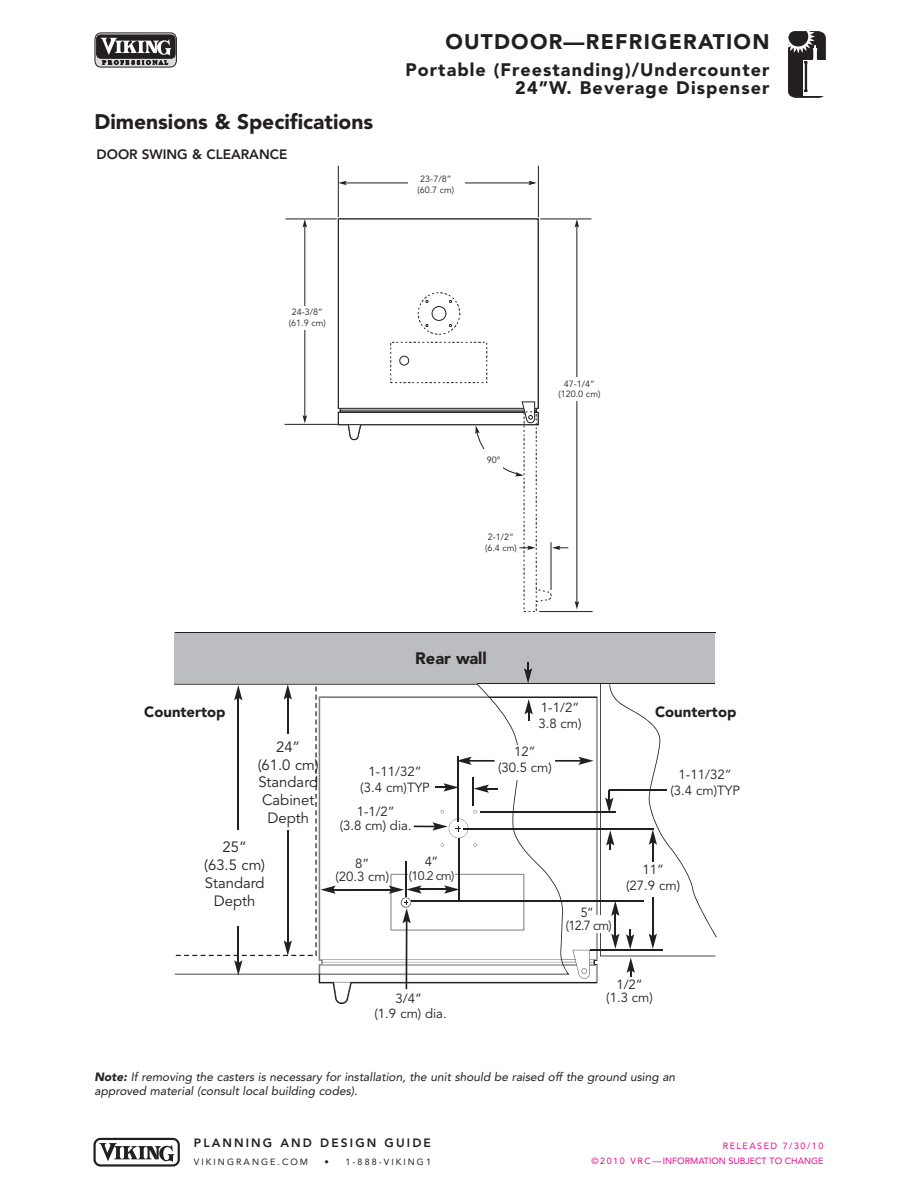
<style>
.page{position:relative;width:918px;height:1188px;background:#fff}
.page>*{position:absolute;margin:0;border:0;box-sizing:border-box;transform-origin:0 0}
.t1{font:900 21px "Avenir";color:#231f20}
.t2{font:900 21px "Avenir";letter-spacing:.06em;color:#231f20}
.t3{font:900 18px/18px "Avenir";letter-spacing:.06em;color:#231f20;text-align:right}
.t4{font:900 16.5px "Avenir";color:#231f20}
.t5{font:14.85px/17.9px "Avenir";color:#231f20;text-align:center}
.t6{font:900 14.85px "Avenir";color:#231f20}
.t7{font:800 13.5px "Avenir";color:#231f20}
.t8{font:13.2px/15.9px "Avenir";color:#231f20;text-align:center}
.t9{font:13.2px/13.2px "Avenir";color:#231f20;text-align:center;scale:.95 1}
.t10{font:12.3px "Avenir";color:#231f20}
.t11{font:italic 12px/14.4px "Avenir";color:#231f20}
.t12{font:800 12px "Avenir";letter-spacing:.175em;color:#231f20}
.t13{font:9px/10.8px "Avenir";color:#231f20;text-align:center}
.t14{font:9px/15px "Avenir";color:#ed028c;text-align:right}
.t15{font:9px "Avenir";letter-spacing:.23em;color:#231f20}
.s1{font-weight:900}
</style>
<div class="page">
<svg style="left:337px;top:218px;width:202px;height:236px"></svg>
<svg style="left:342px;top:408px;width:133px;height:2px"></svg>
<div style="left:340px;top:410px;width:196px;height:2px;border:1px solid #231f20"></div>
<div style="left:338px;top:219px;width:200px;height:189px;background:#fff"></div>
<svg style="left:348px;top:425px;width:13px;height:15px"></svg>
<div style="left:338px;top:412px;width:200px;height:13px;background:#fff"></div>
<div style="left:338px;top:412px;width:200px;height:13px;border:1px solid #231f20"></div>
<div style="left:418px;top:293px;width:42px;height:41px;border:1px dashed #231f20;border-radius:50%"></div>
<div style="left:432px;top:306px;width:14px;height:15px;border:1px solid #231f20;border-radius:50%"></div>
<div style="left:400px;top:356px;width:9px;height:9px;border:1px solid #231f20;border-radius:50%"></div>
<svg style="left:536px;top:589px;width:16px;height:13px"></svg>
<svg style="left:475px;top:401px;width:60px;height:75px"></svg>
<hr style="left:345px;top:182px;width:185px;height:1px;background:#231f20">
<svg style="left:339px;top:181px;width:8px;height:4px"></svg>
<svg style="left:552px;top:546px;width:16px;height:4px"></svg>
<svg style="left:519px;top:546px;width:17px;height:4px"></svg>
<svg style="left:528px;top:181px;width:9px;height:4px"></svg>
<hr style="left:304px;top:226px;width:1px;height:191px;background:#231f20">
<svg style="left:303px;top:219px;width:4px;height:8px"></svg>
<svg style="left:303px;top:415px;width:4px;height:8px"></svg>
<div style="left:295px;top:306px;width:20px;height:24px;background:#fff"></div>
<div style="left:464px;top:449px;width:39px;height:24px;background:#fff"></div>
<div style="left:408px;top:177px;width:57px;height:12px;background:#fff"></div>
<hr style="left:538px;top:166px;width:1px;height:51px;background:#231f20">
<hr style="left:338px;top:166px;width:1px;height:51px;background:#231f20">
<hr style="left:285px;top:218px;width:52px;height:1px;background:#231f20">
<hr style="left:285px;top:424px;width:53px;height:1px;background:#231f20">
<hr style="left:576px;top:226px;width:1px;height:377px;background:#231f20">
<hr style="left:551px;top:542px;width:1px;height:48px;background:#231f20">
<svg style="left:575px;top:219px;width:4px;height:8px"></svg>
<svg style="left:575px;top:601px;width:4px;height:8px"></svg>
<div style="left:567px;top:378px;width:20px;height:23px;background:#fff"></div>
<hr style="left:539px;top:611px;width:54px;height:1px;background:#231f20">
<hr style="left:540px;top:218px;width:51px;height:1px;background:#231f20">
<svg style="left:95px;top:33px;width:82px;height:34px;background:#6e6b6c"></svg>
<svg style="left:788px;top:31px;width:38px;height:67px"></svg>
<svg style="left:93px;top:1138px;width:87px;height:29px"></svg>
<div style="left:175px;top:632px;width:540px;height:52px;background:#bcbdc0"></div>
<hr style="left:175px;top:632px;width:540px;height:1px;background:#231f20">
<svg style="left:176px;top:662px;width:541px;height:341px"></svg>
<h1 class="t1" style="left:94px;top:113px;width:280px">Dimensions &amp; Specifications</h1>
<p class="t7" style="left:97px;top:149px;width:192px">DOOR SWING &amp; CLEARANCE</p>
<h1 class="t2" style="left:445px;top:33px;width:326px">OUTDOOR—REFRIGERATION</h1>
<h2 class="t3" style="left:405px;top:62px;width:366px">Portable (Freestanding)/Undercounter<br>24”W. Beverage Dispenser</h2>
<p class="t13" style="left:417px;top:174px;width:38px">23-7/8” (60.7 cm)</p>
<p class="t13" style="left:289px;top:307px;width:38px">24-3/8” (61.9 cm)</p>
<p class="t13" style="left:487px;top:455px;width:15px">90°</p>
<p class="t13" style="left:485px;top:532px;width:33px">2-1/2” (6.4 cm)</p>
<h3 class="t4" style="left:415px;top:651px;width:73px">Rear wall</h3>
<p class="t13" style="left:558px;top:379px;width:43px">47-1/4” (120.0 cm)</p>
<p class="t8" style="left:539px;top:701px;width:45px;text-align:left">1-1/2”<br>3.8 cm)</p>
<p class="t6" style="left:144px;top:706px;width:83px">Countertop</p>
<p class="t6" style="left:655px;top:706px;width:83px">Countertop</p>
<p class="t5" style="left:258px;top:739px;width:62px">24”<br>(61.0 cm)<br>Standard<br>Cabinet<br>Depth</p>
<p class="t5" style="left:204px;top:839px;width:62px">25”<br>(63.5 cm)<br>Standard<br>Depth</p>
<p class="t8" style="left:498px;top:745px;width:55px">12” (30.5 cm)</p>
<p class="t8" style="left:360px;top:765px;width:71px">1-11/32” (3.4 cm)TYP</p>
<p class="t8" style="left:670px;top:768px;width:71px">1-11/32” (3.4 cm)TYP</p>
<p class="t8" style="left:340px;top:806px;width:73px;line-height:13.2px">1-1/2”<br>(3.8 cm) dia.</p>
<p class="t8" style="left:335px;top:857px;width:55px;line-height:13.2px">8”<br>(20.3 cm)</p>
<p class="t8" style="left:425px;top:854px;width:15px">4”</p>
<p class="t10" style="left:409px;top:871px;width:47px">(10.2 cm)</p>
<p class="t9" style="left:566px;top:907px;width:50px">5”<br>(12.7 cm)</p>
<p class="t8" style="left:626px;top:862px;width:56px">11”<br>(27.9 cm)</p>
<p class="t8" style="left:375px;top:991px;width:74px">3/4”<br>(1.9 cm) dia.</p>
<p class="t8" style="left:606px;top:979px;width:48px;line-height:13.2px">1/2” (1.3 cm)</p>
<p class="t11" style="left:94px;top:1070px;width:582px"><span class="s1">Note:</span> If removing the casters is necessary for installation, the unit should be raised off the ground using an approved material (consult local building codes).</p>
<p class="t12" style="left:194px;top:1138px;width:238px">PLANNING AND DESIGN GUIDE</p>
<p class="t15" style="left:194px;top:1158px;width:116px">VIKINGRANGE.COM</p>
<p class="t15" style="left:325px;top:1158px;width:108px">• 1-888-VIKING1</p>
<p class="t14" style="left:592px;top:1139px;width:233px">RELEASED 7/30/10<br>© 2 0 1 0 V R C — INFORMATION SUBJECT TO CHANGE</p>
</div>
